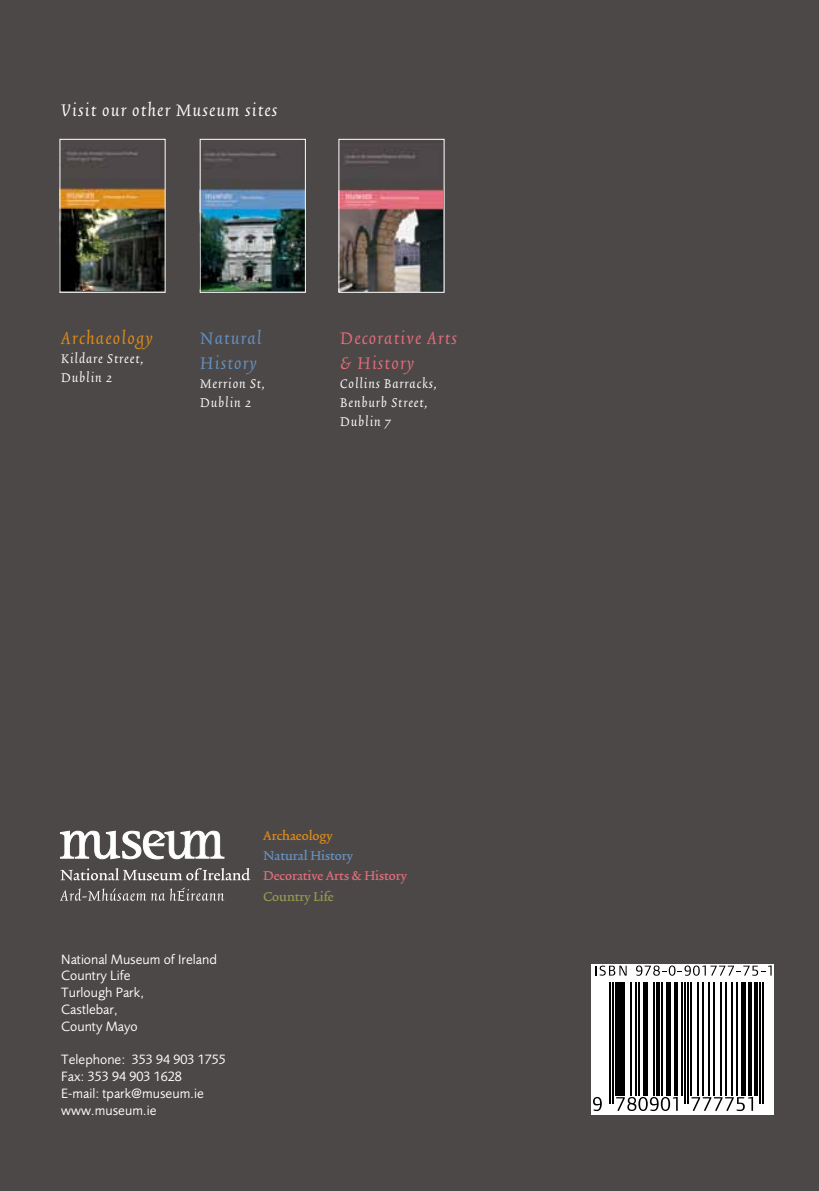
<style>
.page{position:relative;width:819px;height:1191px;background:#4d4848}
.page>*{position:absolute;margin:0;border:0;box-sizing:border-box;transform-origin:0 0}
.t1{font:italic 21px "Trinite No 2";letter-spacing:.06em;color:#fff}
.t2{font:italic 21px/25.2px "Trinite No 2";letter-spacing:.06em;color:#e66d7b}
.t3{font:italic 21px/25.2px "Trinite No 2";letter-spacing:.06em;color:#6493c4}
.t4{font:italic 21px "Trinite No 2";letter-spacing:.06em;color:#df8c19}
.t5{font:italic 15.75px/18.9px "Trinite No 2";letter-spacing:.06em;color:#fff}
.t6{font:15.05px "Trinite No 2 Med Wid";color:#e66d7b}
.t7{font:15.05px "Trinite No 2 Med Wid";color:#6493c4}
.t8{font:15.05px "Trinite No 2 Med Wid";color:#df8c19}
.t9{font:15.05px "Trinite No 2 Med Wid";color:#949b50}
.t10{font:14px/16.8px "Foundry Sans";color:#fff}
</style>
<div class="page">
<svg style="left:60px;top:831px;width:164px;height:28px"></svg>
<svg style="left:60px;top:868px;width:190px;height:12px"></svg>
<svg style="left:60px;top:887px;width:164px;height:14px"></svg>
<img style="left:62px;top:151px;width:101px;height:140px">
<div style="left:60px;top:139px;width:105px;height:154px;border:1px solid #fff"></div>
<img style="left:202px;top:152px;width:102px;height:138px">
<div style="left:200px;top:139px;width:106px;height:154px;border:1px solid #fff"></div>
<img style="left:340px;top:154px;width:102px;height:137px">
<div style="left:338px;top:139px;width:106px;height:154px;border:1px solid #fff"></div>
<div style="left:590px;top:964px;width:183px;height:148px;background:#fff"></div>
<hr style="left:608px;top:982px;width:2px;height:122px;background:#000">
<hr style="left:612px;top:982px;width:1px;height:122px;background:#000">
<div style="left:615px;top:982px;width:5px;height:113px;background:#000"></div>
<hr style="left:621px;top:982px;width:4px;height:113px;background:#000">
<hr style="left:630px;top:982px;width:1px;height:113px;background:#000">
<hr style="left:635px;top:982px;width:1px;height:113px;background:#000">
<hr style="left:638px;top:982px;width:1px;height:113px;background:#000">
<div style="left:643px;top:982px;width:5px;height:113px;background:#000"></div>
<hr style="left:653px;top:982px;width:1px;height:113px;background:#000">
<hr style="left:656px;top:982px;width:3px;height:113px;background:#000">
<hr style="left:661px;top:982px;width:1px;height:113px;background:#000">
<div style="left:666px;top:982px;width:5px;height:113px;background:#000"></div>
<hr style="left:674px;top:982px;width:3px;height:113px;background:#000">
<hr style="left:680px;top:982px;width:2px;height:113px;background:#000">
<hr style="left:684px;top:982px;width:1px;height:122px;background:#000">
<hr style="left:687px;top:982px;width:2px;height:122px;background:#000">
<hr style="left:690px;top:982px;width:2px;height:113px;background:#000">
<hr style="left:697px;top:982px;width:1px;height:113px;background:#000">
<hr style="left:702px;top:982px;width:1px;height:113px;background:#000">
<hr style="left:708px;top:982px;width:2px;height:113px;background:#000">
<hr style="left:713px;top:982px;width:2px;height:113px;background:#000">
<hr style="left:720px;top:982px;width:1px;height:113px;background:#000">
<hr style="left:725px;top:982px;width:1px;height:113px;background:#000">
<hr style="left:731px;top:982px;width:2px;height:113px;background:#000">
<hr style="left:736px;top:982px;width:2px;height:113px;background:#000">
<div style="left:741px;top:982px;width:5px;height:113px;background:#000"></div>
<svg style="left:748px;top:982px;width:3px;height:113px"></svg>
<hr style="left:754px;top:982px;width:3px;height:113px;background:#000">
<hr style="left:759px;top:982px;width:2px;height:122px;background:#000">
<hr style="left:762px;top:982px;width:2px;height:122px;background:#000">
<svg style="left:593px;top:1097px;width:8px;height:14px"></svg>
<svg style="left:616px;top:1097px;width:61px;height:14px"></svg>
<svg style="left:691px;top:1096px;width:62px;height:15px"></svg>
<svg style="left:595px;top:965px;width:31px;height:10px"></svg>
<svg style="left:636px;top:965px;width:135px;height:10px"></svg>
<h1 class="t1" style="left:61px;top:101px;width:217px">Visit our other Museum sites</h1>
<h1 class="t4" style="left:61px;top:329px;width:93px">Archaeology</h1>
<p class="t5" style="left:61px;top:350px;width:83px">Kildare Street,<br>Dublin 2</p>
<h1 class="t3" style="left:200px;top:327px;width:63px">Natural<br>History</h1>
<p class="t5" style="left:200px;top:375px;width:66px">Merrion St,<br>Dublin 2</p>
<h1 class="t2" style="left:340px;top:327px;width:118px">Decorative Arts &amp; History</h1>
<p class="t5" style="left:340px;top:375px;width:98px">Collins Barracks,<br>Benburb Street,<br>Dublin 7</p>
<p class="t10" style="left:61px;top:950px;width:157px">National Museum of Ireland<br>Country Life<br>Turlough Park,<br>Castlebar,<br>County Mayo</p>
<p class="t10" style="left:61px;top:1051px;width:166px">Telephone: 353 94 903 1755<br>Fax: 353 94 903 1628<br>E-mail: tpark@museum.ie www.museum.ie</p>
<p class="t8" style="left:264px;top:828px;width:70px">Archaeology</p>
<p class="t7" style="left:264px;top:848px;width:91px">Natural History</p>
<p class="t6" style="left:264px;top:869px;width:145px">Decorative Arts &amp; History</p>
<p class="t9" style="left:264px;top:889px;width:72px">Country Life</p>
</div>
